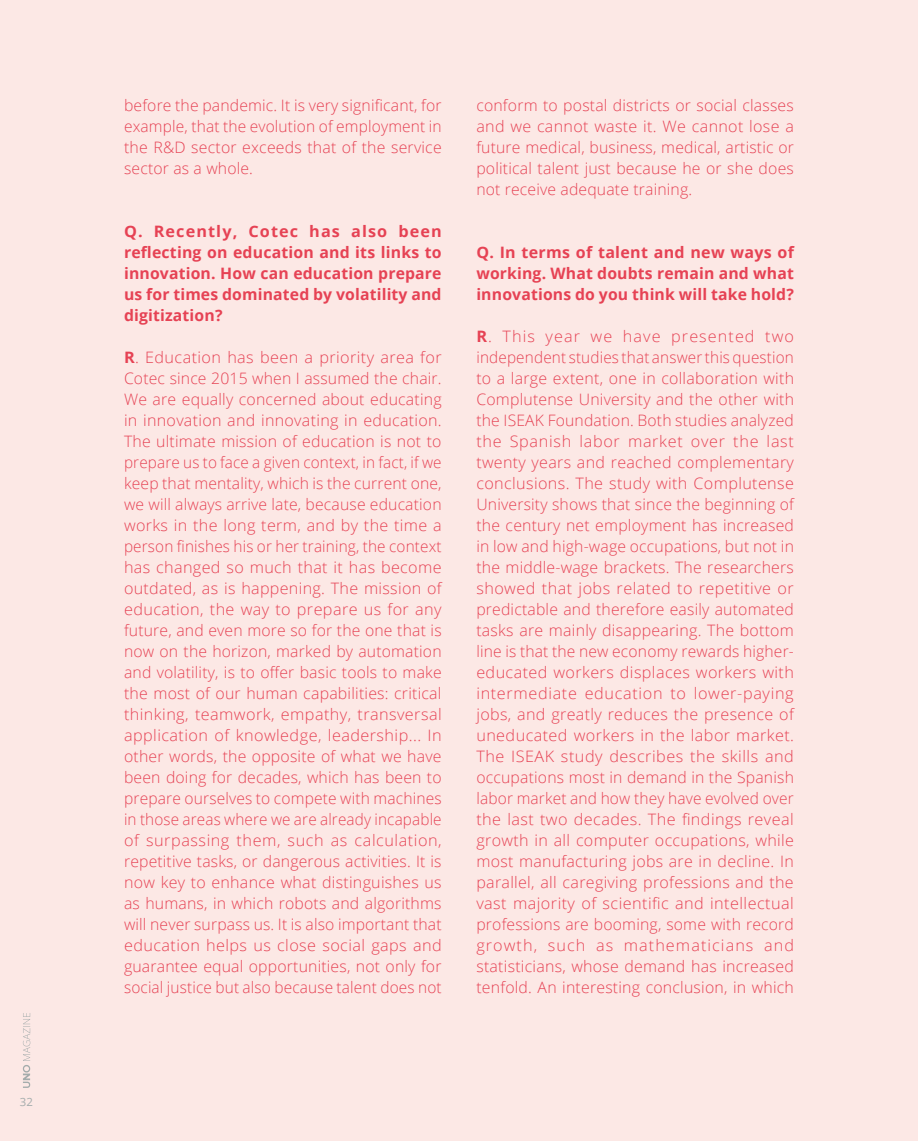
<style>
.page{position:relative;width:918px;height:1141px;background:#fce8e5}
.page>*{position:absolute;margin:0;border:0;box-sizing:border-box;transform-origin:0 0}
.t1{font:300 15.75px/21px "Open Sans";letter-spacing:.01em;color:#e64254;text-align:justify}
.t2{font:700 15.75px/21px "Open Sans";letter-spacing:.01em;color:#e64254;text-align:justify}
.t3{font:11.38px "Open Sans";color:#a4acac}
.s1{font-weight:700}
</style>
<div class="page">
<svg style="left:23px;top:1013px;width:7px;height:75px"></svg>
<p class="t3" style="left:20px;top:1094px;width:14px">32</p>
<p class="t1" style="left:124px;top:95px;width:319px">before the pandemic. It is very significant, for example, that the evolution of employment in the R&amp;D sector exceeds that of the service sector as a whole.</p>
<p class="t2" style="left:124px;top:221px;width:319px">Q. Recently, Cotec has also been reflecting on education and its links to innovation. How can education prepare us for times dominated by volatility and digitization?</p>
<p class="t1" style="left:124px;top:347px;width:319px"><span class="s1">R</span>. Education has been a priority area for Cotec since 2015 when I assumed the chair.<br>We are equally concerned about educating in innovation and innovating in education.<br>The ultimate mission of education is not to prepare us to face a given context, in fact, if we keep that mentality, which is the current one, we will always arrive late, because education works in the long term, and by the time a person finishes his or her training, the context has changed so much that it has become outdated, as is happening. The mission of education, the way to prepare us for any future, and even more so for the one that is now on the horizon, marked by automation and volatility, is to offer basic tools to make the most of our human capabilities: critical thinking, teamwork, empathy, transversal application of knowledge, leadership... In other words, the opposite of what we have been doing for decades, which has been to prepare ourselves to compete with machines in those areas where we are already incapable of surpassing them, such as calculation, repetitive tasks, or dangerous activities. It is now key to enhance what distinguishes us as humans, in which robots and algorithms will never surpass us. It is also important that education helps us close social gaps and guarantee equal opportunities, not only for social justice but also because talent does not</p>
<p class="t1" style="left:476px;top:95px;width:319px">conform to postal districts or social classes and we cannot waste it. We cannot lose a future medical, business, medical, artistic or political talent just because he or she does not receive adequate training.</p>
<p class="t2" style="left:476px;top:242px;width:319px">Q. In terms of talent and new ways of working. What doubts remain and what innovations do you think will take hold?</p>
<p class="t1" style="left:476px;top:326px;width:319px"><span class="s1">R</span>. This year we have presented two independent studies that answer this question to a large extent, one in collaboration with Complutense University and the other with the ISEAK Foundation. Both studies analyzed the Spanish labor market over the last twenty years and reached complementary conclusions. The study with Complutense University shows that since the beginning of the century net employment has increased in low and high-wage occupations, but not in the middle-wage brackets. The researchers showed that jobs related to repetitive or predictable and therefore easily automated tasks are mainly disappearing. The bottom line is that the new economy rewards higher&shy;educated workers displaces workers with intermediate education to lower-paying jobs, and greatly reduces the presence of uneducated workers in the labor market.<br>The ISEAK study describes the skills and occupations most in demand in the Spanish labor market and how they have evolved over the last two decades. The findings reveal growth in all computer occupations, while most manufacturing jobs are in decline. In parallel, all caregiving professions and the vast majority of scientific and intellectual professions are booming, some with record growth, such as mathematicians and statisticians, whose demand has increased tenfold. An interesting conclusion, in which</p>
</div>
